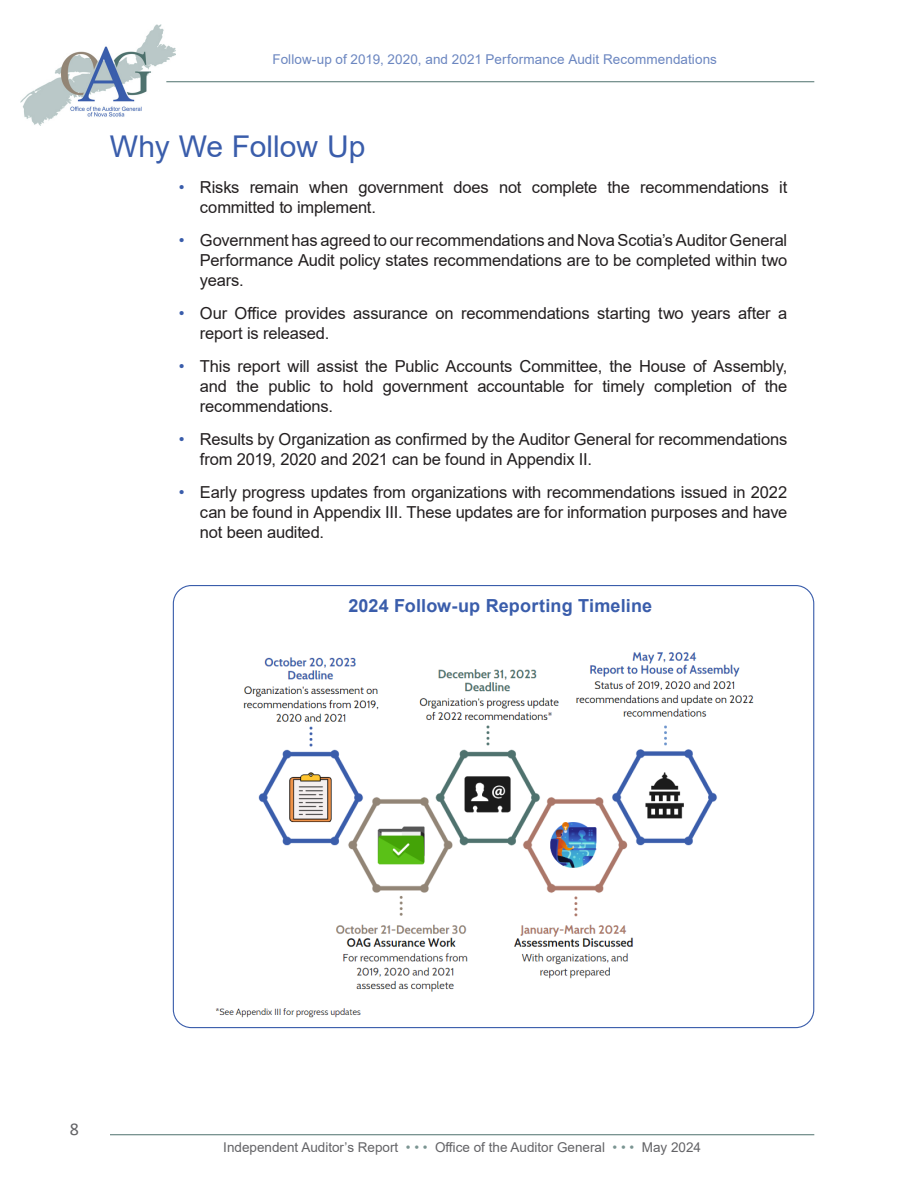
<style>
.page{position:relative;width:918px;height:1188px;background:#fff}
.page>*{position:absolute;margin:0;border:0;box-sizing:border-box;transform-origin:0 0}
.A-Heading_2{font:30px "Arial";color:#3a5dab}
.Chart_Title{font:700 18px "Arial";letter-spacing:.01em;color:#3a5dab}
.t1{font:18px "Calibri";color:#636366}
.A-Bullet-highlights{font:16.5px/19.8px "Arial";letter-spacing:-.01em;color:#231f20}
.t2{font:13.5px "Arial";color:#636366}
.Header_top_of_page{font:13.5px "Arial";letter-spacing:.005em;color:#6b86c0}
.s1{color:#3a5dab}
.s2{color:#7b9592}
</style>
<div class="page">
<img style="left:20px;top:25px;width:155px;height:100px">
<hr style="left:166px;top:81px;width:648px;height:1px;background:#4f726e">
<hr style="left:110px;top:1134px;width:704px;height:1px;background:#4f726e">
<img style="left:215px;top:629px;width:539px;height:389px">
<p class="Header_top_of_page" style="left:273px;top:50px;width:446px">Follow-up of 2019, 2020, and 2021 Performance Audit Recommendations</p>
<p class="A-Heading_2" style="left:110px;top:126px;width:257px">Why We Follow Up</p>
<p class="A-Bullet-highlights" style="left:200px;top:177px;width:589px;text-indent:-21px"><span class="s1">•</span> Risks remain when government does not complete the recommendations it committed to implement.</p>
<p class="A-Bullet-highlights" style="left:200px;top:230px;width:589px;text-align:justify;text-indent:-21px"><span class="s1">•</span> Government has agreed to our recommendations and Nova Scotia’s Auditor General Performance Audit policy states recommendations are to be completed within two years.</p>
<p class="A-Bullet-highlights" style="left:200px;top:303px;width:589px;text-indent:-21px"><span class="s1">•</span> Our Office provides assurance on recommendations starting two years after a report is released.</p>
<p class="A-Bullet-highlights" style="left:200px;top:356px;width:589px;text-align:justify;text-indent:-21px"><span class="s1">•</span> This report will assist the Public Accounts Committee, the House of Assembly, and the public to hold government accountable for timely completion of the recommendations.</p>
<p class="A-Bullet-highlights" style="left:200px;top:429px;width:589px;text-indent:-21px"><span class="s1">•</span> Results by Organization as confirmed by the Auditor General for recommendations from 2019, 2020 and 2021 can be found in Appendix II.</p>
<p class="A-Bullet-highlights" style="left:200px;top:482px;width:589px;text-align:justify;text-indent:-21px"><span class="s1">•</span> Early progress updates from organizations with recommendations issued in 2022 can be found in Appendix III. These updates are for information purposes and have not been audited.</p>
<p class="Chart_Title" style="left:348px;top:593px;width:305px">2024 Follow-up Reporting Timeline</p>
<p class="t1" style="left:70px;top:1116px;width:11px">8</p>
<p class="t2" style="left:223px;top:1138px;width:479px">Independent Auditor’s Report <span class="s2">• • •</span> Office of the Auditor General <span class="s2">• • •</span> May 2024</p>
</div>
